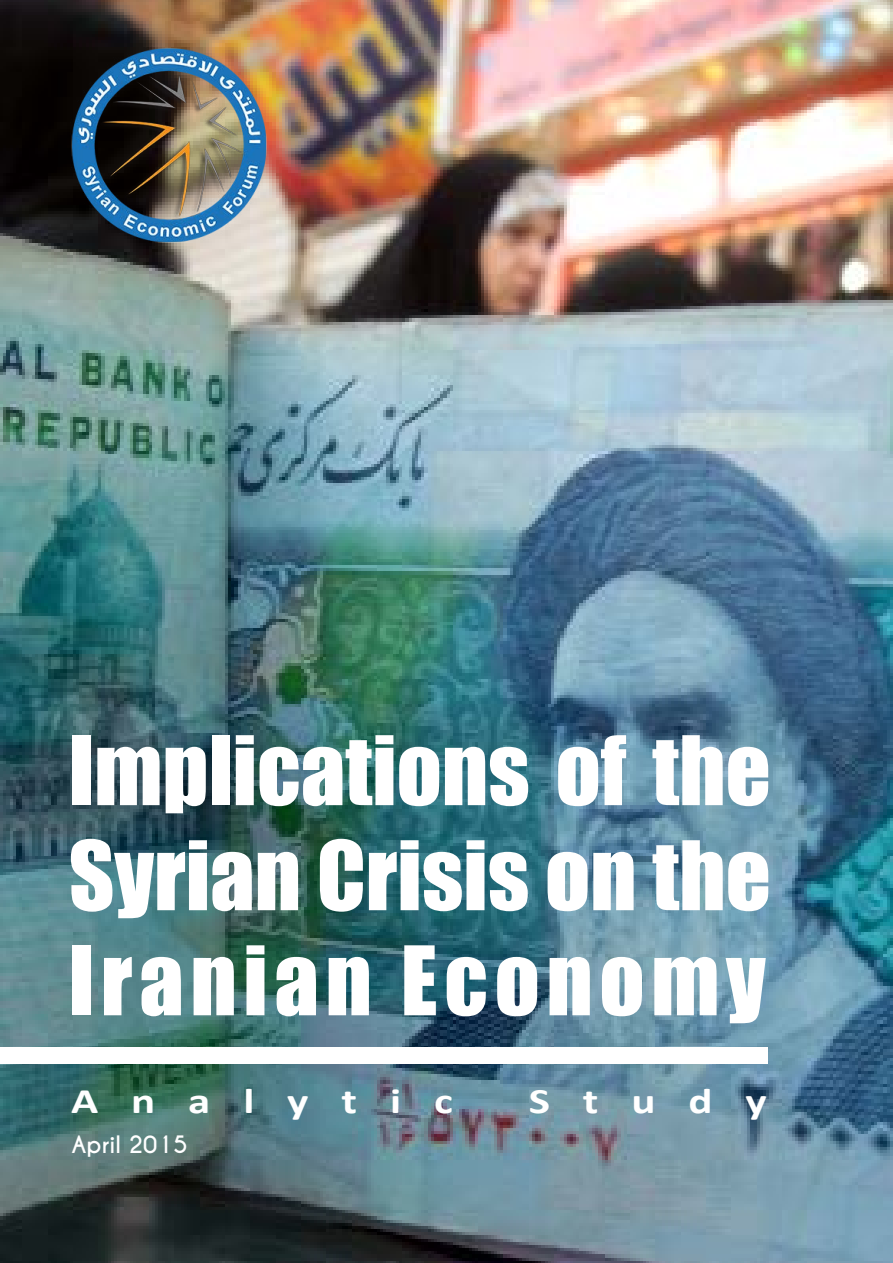
<style>
.page{position:relative;width:893px;height:1263px;background:#fff}
.page>*{position:absolute;margin:0;border:0;box-sizing:border-box;transform-origin:0 0}
.t1{font:88.5px/105px "Impact";color:#fff;text-align:justify}
.t2{font:700 36px "Calibri";letter-spacing:.73em;color:#fff;scale:1.25 1}
.t3{font:700 22.5px "Caviar Dreams";color:#fff}
</style>
<div class="page">
<img style="left:0;top:0;width:893px;height:1263px">
<div style="left:0;top:1047px;width:767px;height:17px;background:#fff"></div>
<img style="left:58px;top:39px;width:220px;height:211px">
<p class="t1" style="left:69px;top:716px;width:704px">Implications of the Syrian Crisis on the Iranian Economy</p>
<p class="t2" style="left:71px;top:1075px;width:307px">Analytic</p>
<p class="t2" style="left:529px;top:1075px;width:192px">Study</p>
<p class="t3" style="left:71px;top:1130px;width:118px">April 2015</p>
</div>
